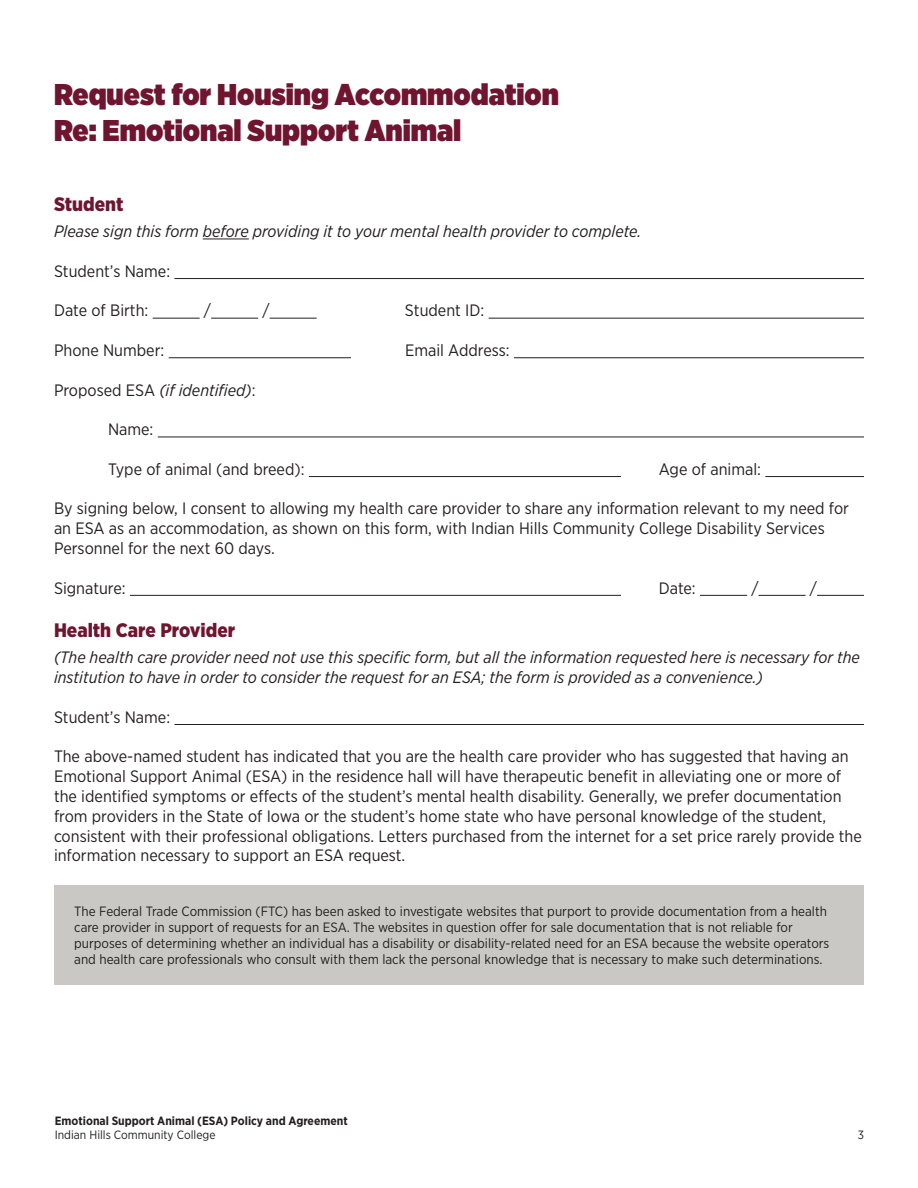
<style>
.page{position:relative;width:918px;height:1188px;background:#fff}
.page>*{position:absolute;margin:0;border:0;box-sizing:border-box;transform-origin:0 0}
.Section{font:900 30px/36px "Gotham Narrow";color:#6f1530}
.t1{font:900 19.5px "Gotham Narrow";color:#6f1530}
.t2{font:16.5px/19.8px "Gotham Narrow";color:#231f20}
.t3{font:italic 16.5px/19.8px "Gotham Narrow";color:#231f20}
.t4{font:13.5px/16.2px "Gotham Narrow";color:#231f20}
.t5{font:700 12px "Gotham Narrow";color:#231f20}
.t6{font:12px "Gotham Narrow";color:#231f20}
.s1{font-style:normal}
</style>
<div class="page">
<hr style="left:203px;top:239px;width:46px;height:1px;background:#231f20">
<hr style="left:174px;top:278px;width:690px;height:1px;background:#231f20">
<hr style="left:153px;top:318px;width:47px;height:1px;background:#231f20">
<hr style="left:211px;top:318px;width:47px;height:1px;background:#231f20">
<hr style="left:270px;top:318px;width:47px;height:1px;background:#231f20">
<hr style="left:489px;top:318px;width:375px;height:1px;background:#231f20">
<hr style="left:169px;top:357px;width:182px;height:1px;background:#231f20">
<hr style="left:514px;top:357px;width:350px;height:1px;background:#231f20">
<hr style="left:158px;top:437px;width:706px;height:1px;background:#231f20">
<hr style="left:309px;top:476px;width:312px;height:1px;background:#231f20">
<hr style="left:765px;top:476px;width:99px;height:1px;background:#231f20">
<hr style="left:130px;top:595px;width:491px;height:1px;background:#231f20">
<hr style="left:700px;top:595px;width:47px;height:1px;background:#231f20">
<hr style="left:759px;top:595px;width:47px;height:1px;background:#231f20">
<hr style="left:817px;top:595px;width:47px;height:1px;background:#231f20">
<hr style="left:174px;top:724px;width:690px;height:1px;background:#231f20">
<div style="left:54px;top:885px;width:810px;height:99px;background:#cac8c4"></div>
<p class="Section" style="left:54px;top:76px;width:507px">Request for Housing Accommodation<br>Re: Emotional Support Animal</p>
<p class="t1" style="left:54px;top:191px;width:71px">Student</p>
<p class="t3" style="left:54px;top:221px;width:589px">Please sign this form before providing it to your mental health provider to complete.</p>
<p class="t2" style="left:54px;top:261px;width:118px">Student’s Name:</p>
<p class="t2" style="left:54px;top:300px;width:96px">Date of Birth:</p>
<p class="t2" style="left:204px;top:300px;width:9px">/</p>
<p class="t2" style="left:262px;top:300px;width:9px">/</p>
<p class="t2" style="left:405px;top:300px;width:81px">Student ID:</p>
<p class="t2" style="left:54px;top:340px;width:112px">Phone Number:</p>
<p class="t2" style="left:405px;top:340px;width:106px">Email Address:</p>
<p class="t3" style="left:54px;top:380px;width:203px"><span class="s1">Proposed ESA</span> (if identified)<span class="s1">:</span></p>
<p class="t2" style="left:108px;top:419px;width:47px">Name:</p>
<p class="t2" style="left:108px;top:459px;width:198px">Type of animal (and breed):</p>
<p class="t2" style="left:659px;top:459px;width:104px">Age of animal:</p>
<p class="t2" style="left:54px;top:498px;width:797px">By signing below, I consent to allowing my health care provider to share any information relevant to my need for an ESA as an accommodation, as shown on this form, with Indian Hills Community College Disability Services<br>Personnel for the next 60 days.</p>
<p class="t2" style="left:54px;top:578px;width:73px">Signature:</p>
<p class="t2" style="left:659px;top:578px;width:39px">Date:</p>
<p class="t2" style="left:751px;top:578px;width:9px">/</p>
<p class="t2" style="left:810px;top:578px;width:9px">/</p>
<p class="t1" style="left:54px;top:617px;width:183px">Health Care Provider</p>
<p class="t3" style="left:54px;top:647px;width:807px">(The health care provider need not use this specific form, but all the information requested here is necessary for the institution to have in order to consider the request for an ESA; the form is provided as a convenience.)</p>
<p class="t2" style="left:54px;top:707px;width:118px">Student’s Name:</p>
<p class="t2" style="left:54px;top:746px;width:809px">The above-named student has indicated that you are the health care provider who has suggested that having an Emotional Support Animal (ESA) in the residence hall will have therapeutic benefit in alleviating one or more of the identified symptoms or effects of the student’s mental health disability. Generally, we prefer documentation from providers in the State of Iowa or the student’s home state who have personal knowledge of the student, consistent with their professional obligations. Letters purchased from the internet for a set price rarely provide the information necessary to support an ESA request.</p>
<p class="t4" style="left:74px;top:902px;width:757px">The Federal Trade Commission (FTC) has been asked to investigate websites that purport to provide documentation from a health care provider in support of requests for an ESA. The websites in question offer for sale documentation that is not reliable for purposes of determining whether an individual has a disability or disability-related need for an ESA because the website operators and health care professionals who consult with them lack the personal knowledge that is necessary to make such determinations.</p>
<p class="t5" style="left:55px;top:1113px;width:295px">Emotional Support Animal (ESA) Policy and Agreement</p>
<p class="t6" style="left:55px;top:1128px;width:162px">Indian Hills Community College</p>
<p class="t6" style="left:858px;top:1128px;width:8px">3</p>
</div>
